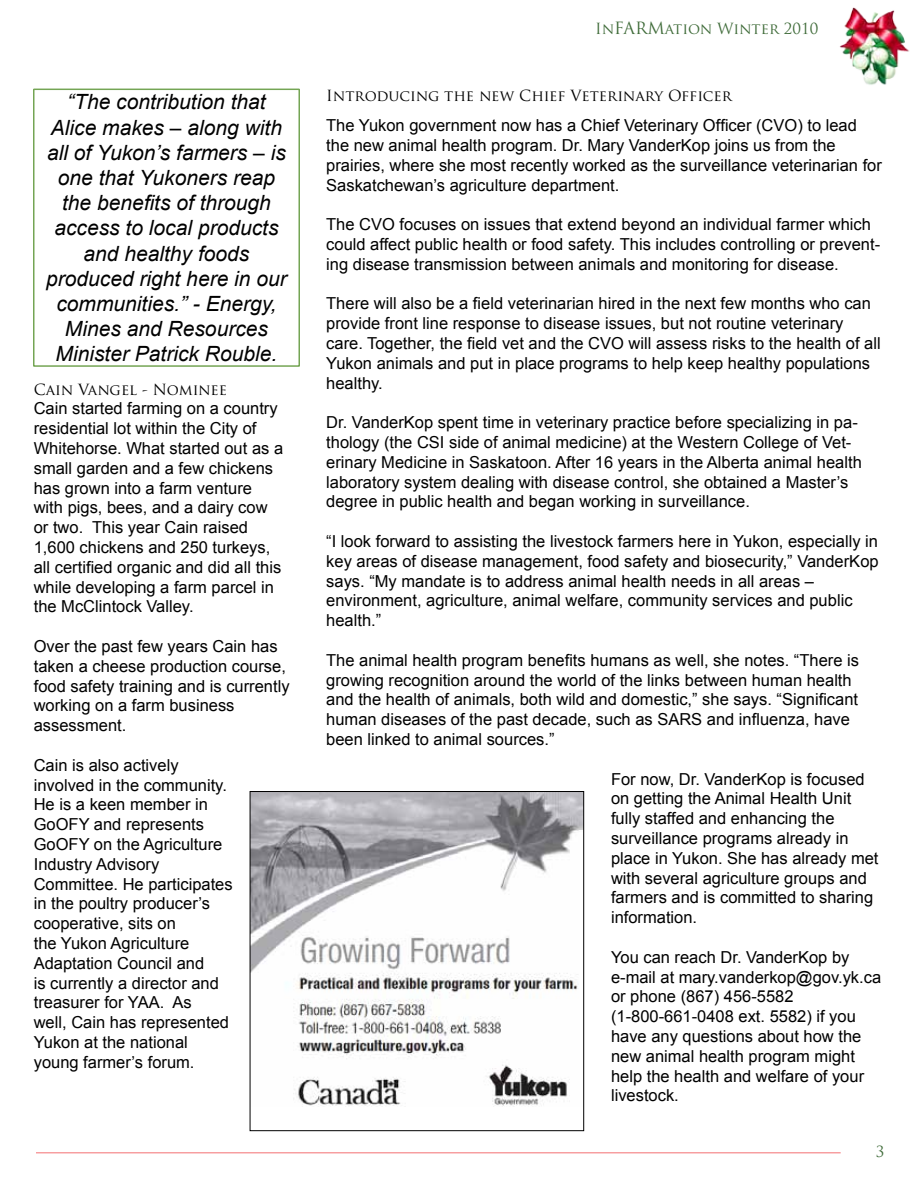
<style>
.page{position:relative;width:918px;height:1188px;background:#fff}
.page>*{position:absolute;margin:0;border:0;box-sizing:border-box;transform-origin:0 0}
.t1{font:italic 21px/25.2px "Arial";color:#000;text-align:center}
.t2{font:16.5px/19.8px "Arial";color:#000}
.t3{font:15px "Trajan Pro";color:#000}
.t4{font:15px "Trajan Pro";color:#406c3a}
.s1{font-size:16.5px}
</style>
<div class="page">
<hr style="left:36px;top:1152px;width:805px;height:2px;background:#ef3e42">
<img style="left:839px;top:7px;width:70px;height:78px">
<img style="left:252px;top:793px;width:330px;height:314px">
<div style="left:250px;top:791px;width:334px;height:340px;border:1px solid #000"></div>
<div style="left:33px;top:89px;width:267px;height:278px;border:2px solid #74a554"></div>
<p class="t1" style="left:46px;top:90px;width:242px">“The contribution that<br>Alice makes – along with all of Yukon’s farmers – is one that Yukoners reap the benefits of through access to local products and healthy foods produced right here in our communities.” - Energy,<br>Mines and Resources<br>Minister Patrick Rouble.</p>
<p class="t3" style="left:34px;top:380px;width:195px">Cain Vangel - Nominee</p>
<p class="t2" style="left:34px;top:399px;width:251px">Cain started farming on a country residential lot within the City of<br>Whitehorse. What started out as a small garden and a few chickens has grown into a farm venture with pigs, bees, and a dairy cow or two. This year Cain raised<br>1,600 chickens and 250 turkeys, all certified organic and did all this while developing a farm parcel in the McClintock Valley.</p>
<p class="t2" style="left:34px;top:636px;width:257px">Over the past few years Cain has taken a cheese production course, food safety training and is currently working on a farm business assessment.</p>
<p class="t2" style="left:34px;top:755px;width:200px">Cain is also actively involved in the community.<br>He is a keen member in<br>GoOFY and represents<br>GoOFY on the Agriculture<br>Industry Advisory<br>Committee. He participates in the poultry producer’s cooperative, sits on<br>the Yukon Agriculture<br>Adaptation Council and<br>is currently a director and treasurer for YAA. As<br>well, Cain has represented<br>Yukon at the national young farmer’s forum.</p>
<p class="t4" style="left:595px;top:19px;width:225px">In<span class="s1">FARM</span>ation Winter 2010</p>
<p class="t3" style="left:326px;top:86px;width:407px">Introducing the new Chief Veterinary Officer</p>
<p class="t2" style="left:326px;top:116px;width:557px">The Yukon government now has a Chief Veterinary Officer (CVO) to lead the new animal health program. Dr. Mary VanderKop joins us from the prairies, where she most recently worked as the surveillance veterinarian for Saskatchewan’s agriculture department.</p>
<p class="t2" style="left:326px;top:215px;width:555px">The CVO focuses on issues that extend beyond an individual farmer which could affect public health or food safety. This includes controlling or prevent&shy;ing disease transmission between animals and monitoring for disease.</p>
<p class="t2" style="left:326px;top:294px;width:556px">There will also be a field veterinarian hired in the next few months who can provide front line response to disease issues, but not routine veterinary care. Together, the field vet and the CVO will assess risks to the health of all Yukon animals and put in place programs to help keep healthy populations healthy.</p>
<p class="t2" style="left:326px;top:413px;width:537px">Dr. VanderKop spent time in veterinary practice before specializing in pa&shy;thology (the CSI side of animal medicine) at the Western College of Vet&shy;erinary Medicine in Saskatoon. After 16 years in the Alberta animal health laboratory system dealing with disease control, she obtained a Master’s degree in public health and began working in surveillance.</p>
<p class="t2" style="left:326px;top:531px;width:554px">“I look forward to assisting the livestock farmers here in Yukon, especially in key areas of disease management, food safety and biosecurity,” VanderKop says. “My mandate is to address animal health needs in all areas – environment, agriculture, animal welfare, community services and public health.”</p>
<p class="t2" style="left:326px;top:650px;width:534px">The animal health program benefits humans as well, she notes. “There is growing recognition around the world of the links between human health and the health of animals, both wild and domestic,” she says. “Significant human diseases of the past decade, such as SARS and influenza, have been linked to animal sources.”</p>
<p class="t2" style="left:611px;top:769px;width:269px">For now, Dr. VanderKop is focused on getting the Animal Health Unit fully staffed and enhancing the surveillance programs already in place in Yukon. She has already met with several agriculture groups and farmers and is committed to sharing information.</p>
<p class="t2" style="left:611px;top:947px;width:272px">You can reach Dr. VanderKop by e-mail at mary.vanderkop@gov.yk.ca or phone (867) 456-5582 (1-800-661-0408 ext. 5582) if you have any questions about how the new animal health program might help the health and welfare of your livestock.</p>
<p class="t4" style="left:876px;top:1142px;width:10px">3</p>
</div>
